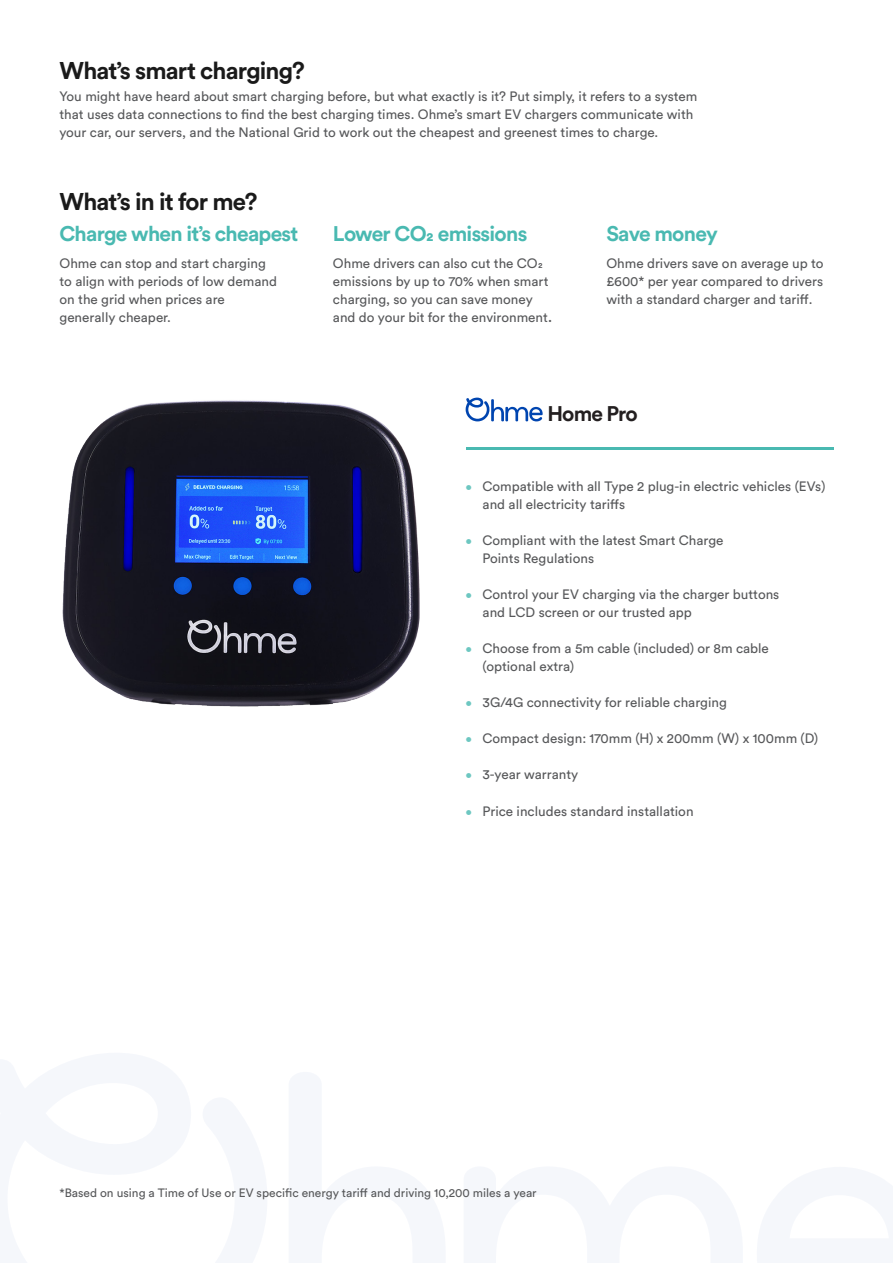
<style>
.page{position:relative;width:893px;height:1263px;background:#fff}
.page>*{position:absolute;margin:0;border:0;box-sizing:border-box;transform-origin:0 0}
.Black_subhead{font:700 24px "Circular Std";letter-spacing:-.035em;color:#1a1a1a}
.Green_subhead{font:700 21px "Circular Std";letter-spacing:-.035em;color:#49b9b1}
.t1{font:700 21px "Circular Std";letter-spacing:-.04em;color:#231f20}
.Body_copy{font:13.5px/18px "Circular Std";color:#57585a}
.Body_copy-2{font:12px "Circular Std";color:#57585a}
.s1{font-weight:500}
.s2{font-size:12px;color:#6dc7c1}
</style>
<div class="page">
<hr style="left:466px;top:447px;width:367px;height:2px;background:#49b9b1">
<img style="left:62px;top:400px;width:358px;height:307px">
<svg style="left:466px;top:398px;width:77px;height:23px"></svg>
<p class="Black_subhead" style="left:60px;top:55px;width:247px">What’s smart charging?</p>
<p class="Body_copy" style="left:60px;top:87px;width:639px">You might have heard about smart charging before, but what exactly is it? Put simply, it refers to a system that uses data connections to find the best charging times. Ohme’s smart EV chargers communicate with your car, our servers, and the National Grid to work out the cheapest and greenest times to charge.</p>
<p class="Black_subhead" style="left:60px;top:186px;width:199px">What’s in it for me?</p>
<p class="Green_subhead" style="left:60px;top:220px;width:240px">Charge when it’s cheapest</p>
<p class="Body_copy" style="left:60px;top:254px;width:219px">Ohme can stop and start charging to align with periods of low demand on the grid when prices are generally cheaper.</p>
<p class="Green_subhead" style="left:333px;top:220px;width:196px">Lower CO2 emissions</p>
<p class="Body_copy" style="left:333px;top:254px;width:221px">Ohme drivers can also cut the CO2 emissions by up to 70% when smart charging, so you can save money and do your bit for the environment<span class="s1">.</span></p>
<p class="Green_subhead" style="left:606px;top:220px;width:113px">Save money</p>
<p class="Body_copy" style="left:606px;top:254px;width:219px;text-align:justify">Ohme drivers save on average up to £600* per year compared to drivers with a standard charger and tariff.</p>
<p class="t1" style="left:547px;top:400px;width:92px">Home Pro</p>
<p class="Body_copy" style="left:483px;top:477px;width:344px;text-indent:-17px"><span class="s2">•</span> Compatible with all Type 2 plug-in electric vehicles (EVs) and all electricity tariffs</p>
<p class="Body_copy" style="left:483px;top:531px;width:242px;text-indent:-17px"><span class="s2">•</span> Compliant with the latest Smart Charge<br>Points Regulations</p>
<p class="Body_copy" style="left:483px;top:585px;width:298px;text-indent:-17px"><span class="s2">•</span> Control your EV charging via the charger buttons and LCD screen or our trusted app</p>
<p class="Body_copy" style="left:483px;top:639px;width:288px;text-indent:-17px"><span class="s2">•</span> Choose from a 5m cable (included) or 8m cable (optional extra)</p>
<p class="Body_copy" style="left:466px;top:693px;width:263px"><span class="s2">•</span> 3G/4G connectivity for reliable charging</p>
<p class="Body_copy" style="left:466px;top:729px;width:354px"><span class="s2">•</span> Compact design: 170mm (H) x 200mm (W) x 100mm (D)</p>
<p class="Body_copy" style="left:466px;top:765px;width:114px"><span class="s2">•</span> 3-year warranty</p>
<p class="Body_copy" style="left:466px;top:801px;width:229px"><span class="s2">•</span> Price includes standard installation</p>
<p class="Body_copy-2" style="left:60px;top:1185px;width:479px">*Based on using a Time of Use or EV specific energy tariff and driving 10,200 miles a year</p>
</div>
